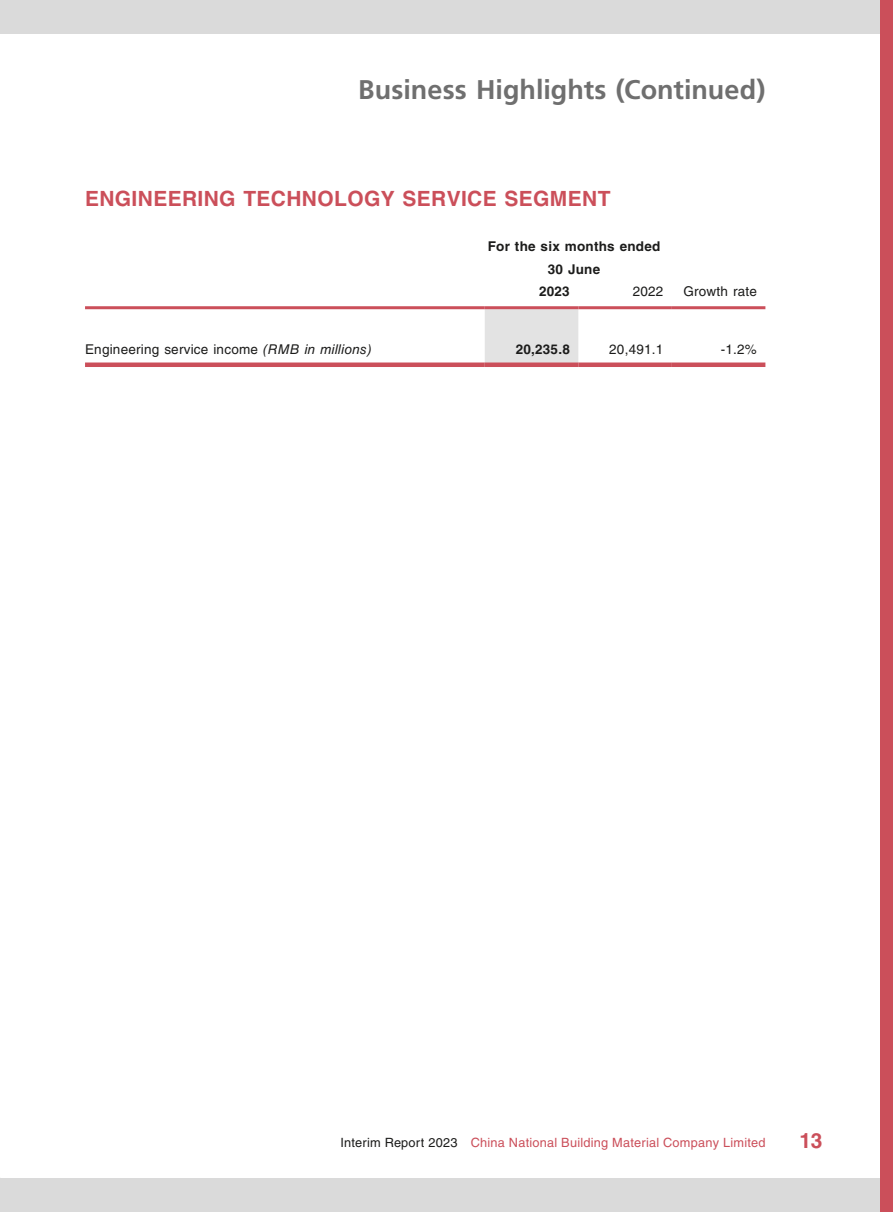
<style>
.page{position:relative;width:893px;height:1212px;background:#fff}
.page>*{position:absolute;margin:0;border:0;box-sizing:border-box;transform-origin:0 0}
.t1{font:700 27px "Frutiger LT Std";color:#6f6f6f}
.t2{font:700 21px "Helvetica LT Std";letter-spacing:.015em;color:#cb4f5a}
.t3{font:13.5px "Helvetica LT Std";letter-spacing:.015em;color:#1c1c1b}
.t4{font:700 13.5px "Helvetica LT Std";letter-spacing:.015em;color:#1c1c1b}
.t5{font:12.75px "Helvetica LT Std";letter-spacing:.02em;color:#cb4f5a}
.s1{font-style:italic}
.s2{color:#1c1c1b}
</style>
<div class="page">
<div style="left:0;top:1178px;width:893px;height:34px;background:#dadada"></div>
<div style="left:0;top:0;width:893px;height:34px;background:#dadada"></div>
<div style="left:880px;top:0;width:13px;height:1212px;background:#cb4f5a"></div>
<div style="left:485px;top:309px;width:93px;height:53px;background:#e3e3e3"></div>
<hr style="left:85px;top:306px;width:400px;height:3px;background:#cb4f5a">
<hr style="left:485px;top:306px;width:93px;height:3px;background:#cb4f5a">
<hr style="left:578px;top:306px;width:94px;height:3px;background:#cb4f5a">
<hr style="left:672px;top:306px;width:93px;height:3px;background:#cb4f5a">
<div style="left:85px;top:362px;width:400px;height:5px;background:#cb4f5a"></div>
<div style="left:485px;top:362px;width:93px;height:5px;background:#cb4f5a"></div>
<div style="left:578px;top:362px;width:94px;height:5px;background:#cb4f5a"></div>
<div style="left:672px;top:362px;width:93px;height:5px;background:#cb4f5a"></div>
<h1 class="t1" style="left:358px;top:74px;width:409px">Business Highlights (Continued)</h1>
<h2 class="t2" style="left:85px;top:186px;width:527px">ENGINEERING TECHNOLOGY SERVICE SEGMENT</h2>
<p class="t4" style="left:488px;top:238px;width:174px">For the six months ended</p>
<p class="t4" style="left:548px;top:261px;width:54px">30 June</p>
<p class="t4" style="left:539px;top:283px;width:32px">2023</p>
<p class="t3" style="left:633px;top:284px;width:32px">2022</p>
<p class="t3" style="left:683px;top:284px;width:75px">Growth rate</p>
<p class="t3" style="left:85px;top:342px;width:288px">Engineering service income <span class="s1">(RMB in millions)</span></p>
<p class="t4" style="left:516px;top:341px;width:56px">20,235.8</p>
<p class="t3" style="left:609px;top:342px;width:56px">20,491. 1</p>
<p class="t3" style="left:721px;top:342px;width:38px">-1.2%</p>
<p class="t5" style="left:341px;top:1135px;width:427px"><span class="s2">Interim Report 2023</span> China National Building Material Company Limited</p>
<h2 class="t2" style="left:799px;top:1127px;width:24px">13</h2>
</div>
